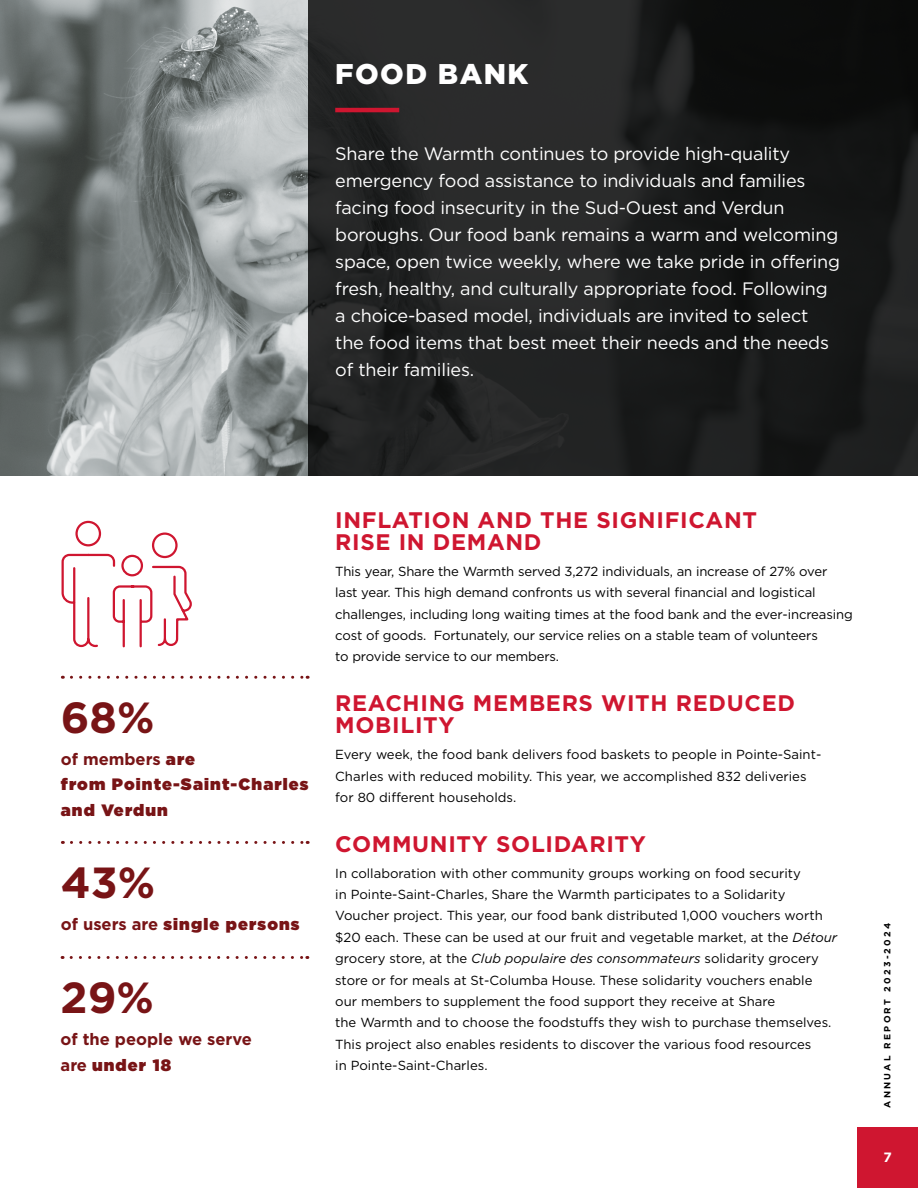
<style>
.page{position:relative;width:918px;height:1188px;background:#fff}
.page>*{position:absolute;margin:0;border:0;box-sizing:border-box;transform-origin:0 0}
.Chiffres-Highlight_NIV2{font:700 43.5px "Gotham";color:#781416}
.t1{font:900 28.5px "Gotham";letter-spacing:.05em;color:#fff}
.t2{font:700 22.5px/22.5px "Gotham";letter-spacing:.03em;color:#cf1630}
.TXT-1{font:18px/27px "Gotham";letter-spacing:-.01em;color:#fff}
.Txt-Highlight_NIV1{font:900 16.5px/25.5px "Gotham";letter-spacing:.07em;color:#781416}
.Txt-Highlight_NIV1-2{font:700 16.5px/25.5px "Gotham";color:#781416}
.t3{font:700 13.5px "Gotham";color:#fff}
.TXT-3{font:13.2px/21.3px "Gotham";color:#000}
.t4{font:700 9px "Gotham";letter-spacing:.25em;color:#000}
.s1{font-weight:700}
.s2{font-weight:900}
.s3{font-style:italic}
</style>
<div class="page">
<img style="left:0;top:0;width:308px;height:476px">
<svg style="left:308px;top:0;width:610px;height:476px;background:#1e1f1f"></svg>
<hr style="left:335px;top:108px;width:64px;height:4px;background:#cf1630">
<svg style="left:71px;top:841px;width:237px;height:3px"></svg>
<svg style="left:71px;top:676px;width:237px;height:3px"></svg>
<svg style="left:71px;top:956px;width:237px;height:3px"></svg>
<svg style="left:61px;top:520px;width:131px;height:128px"></svg>
<div style="left:857px;top:1127px;width:61px;height:61px;background:#cf1630"></div>
<h2 class="t1" style="left:335px;top:54px;width:195px">FOOD BANK</h2>
<p class="TXT-1" style="left:335px;top:139px;width:506px">Share the Warmth continues to provide high-quality emergency food assistance to individuals and families facing food insecurity in the Sud-Ouest and Verdun boroughs. Our food bank remains a warm and welcoming space, open twice weekly, where we take pride in offering fresh, healthy, and culturally appropriate food. Following a choice-based model, individuals are invited to select the food items that best meet their needs and the needs of their families.</p>
<p class="Chiffres-Highlight_NIV2" style="left:61px;top:689px;width:95px">68%</p>
<p class="Txt-Highlight_NIV1" style="left:61px;top:746px;width:249px"><span class="s1">of members</span> are<br>from Pointe-Saint-Charles and Verdun</p>
<p class="Chiffres-Highlight_NIV2" style="left:61px;top:854px;width:96px">43%</p>
<p class="Txt-Highlight_NIV1" style="left:61px;top:911px;width:240px"><span class="s1">of users are</span> single persons</p>
<p class="Chiffres-Highlight_NIV2" style="left:61px;top:969px;width:95px">29%</p>
<p class="Txt-Highlight_NIV1-2" style="left:61px;top:1027px;width:193px">of the people we serve are <span class="s2">under 18</span></p>
<h3 class="t2" style="left:335px;top:508px;width:423px">INFLATION AND THE SIGNIFICANT<br>RISE IN DEMAND</h3>
<p class="TXT-3" style="left:335px;top:560px;width:519px">This year, Share the Warmth served 3,272 individuals, an increase of 27% over last year. This high demand confronts us with several financial and logistical challenges, including long waiting times at the food bank and the ever-increasing cost of goods. Fortunately, our service relies on a stable team of volunteers<br>to provide service to our members.</p>
<h3 class="t2" style="left:335px;top:692px;width:461px">REACHING MEMBERS WITH REDUCED<br>MOBILITY</h3>
<p class="TXT-3" style="left:335px;top:744px;width:488px">Every week, the food bank delivers food baskets to people in Pointe-Saint-<br>Charles with reduced mobility. This year, we accomplished 832 deliveries for 80 different households.</p>
<h3 class="t2" style="left:335px;top:832px;width:312px">COMMUNITY SOLIDARITY</h3>
<p class="TXT-3" style="left:335px;top:862px;width:504px">In collaboration with other community groups working on food security<br>in Pointe-Saint-Charles, Share the Warmth participates to a Solidarity Voucher project. This year, our food bank distributed 1,000 vouchers worth $20 each. These can be used at our fruit and vegetable market, at the <span class="s3">Détour </span>grocery store, at the <span class="s3">Club populaire des consommateurs</span> solidarity grocery store or for meals at St-Columba House. These solidarity vouchers enable our members to supplement the food support they receive at Share<br>the Warmth and to choose the foodstuffs they wish to purchase themselves.<br>This project also enables residents to discover the various food resources<br>in Pointe-Saint-Charles.</p>
<p class="t4" style="left:881px;top:1108px;width:186px;rotate:-90deg">ANNUAL REPORT 2023-2024</p>
<p class="t3" style="left:883px;top:1148px;width:10px">7</p>
</div>
